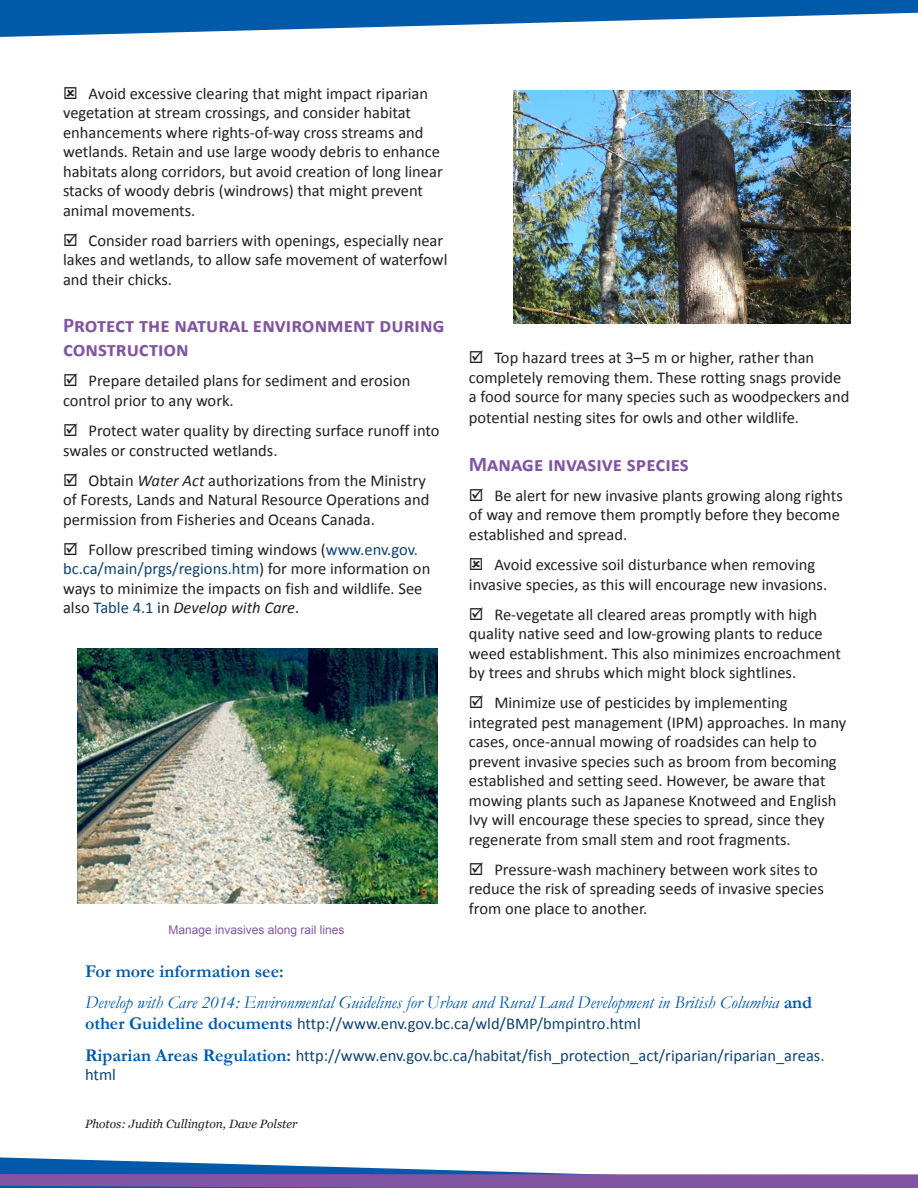
<style>
.page{position:relative;width:918px;height:1188px;background:#fff}
.page>*{position:absolute;margin:0;border:0;box-sizing:border-box;transform-origin:0 0}
.dwc_fs_header{font:700 21px/24px "Calibri";color:#8255a2}
.dwc_fs_intro{font:italic 18px "Garamond";color:#0159a9}
.dwc_fs_intro-2{font:700 18px "Garamond";color:#0159a9}
.t1{font:16.5px/19.5px "Calibri";color:#231f20}
.dwc_fs_intro-3{font:16.5px/19.5px "Calibri";color:#0e4370}
.dwc_bullet_yes{font:italic 12px "Georgia";color:#231f20}
.dwc_photo_caption{font:12px "Arial";color:#8255a2}
.s1{font-style:italic}
.s2{color:#0e4370}
.s3{font-weight:700;font-style:normal}
.s4{font-family:"Garamond";font-weight:700;font-size:18px;color:#0159a9}
</style>
<div class="page">
<svg style="left:0;top:0;width:918px;height:37px"></svg>
<img style="left:513px;top:90px;width:338px;height:234px">
<svg style="left:0;top:1157px;width:918px;height:31px"></svg>
<img style="left:77px;top:648px;width:360px;height:255px">
<p class="t1" style="left:63px;top:84px;width:381px;text-indent:26px">Avoid excessive clearing that might impact riparian vegetation at stream crossings, and consider habitat enhancements where rights-of-way cross streams and wetlands. Retain and use large woody debris to enhance habitats along corridors, but avoid creation of long linear stacks of woody debris (windrows) that might prevent animal movements.</p>
<p class="t1" style="left:63px;top:231px;width:386px;text-indent:26px">Consider road barriers with openings, especially near lakes and wetlands, to allow safe movement of waterfowl and their chicks.</p>
<p class="dwc_fs_header" style="left:63px;top:313px;width:383px">Protect the natural environment during construction</p>
<p class="t1" style="left:63px;top:371px;width:349px;text-indent:26px">Prepare detailed plans for sediment and erosion control prior to any work.</p>
<p class="t1" style="left:63px;top:421px;width:378px;text-indent:26px">Protect water quality by directing surface runoff into swales or constructed wetlands.</p>
<p class="t1" style="left:63px;top:471px;width:368px;text-indent:26px">Obtain <span class="s1">Water Act</span> authorizations from the Ministry of Forests, Lands and Natural Resource Operations and permission from Fisheries and Oceans Canada.</p>
<p class="t1" style="left:63px;top:540px;width:369px;text-indent:26px">Follow prescribed timing windows (<span class="s2">www.env.gov. bc.ca/main/prgs/regions.htm</span>) for more information on ways to minimize the impacts on fish and wildlife. See also <span class="s2">Table 4.1</span> in <span class="s1">Develop with Care</span>.</p>
<p class="dwc_photo_caption" style="left:168px;top:922px;width:178px">Manage invasives along rail lines</p>
<p class="t1" style="left:469px;top:348px;width:382px;text-align:center">Top hazard trees at 3–5 m or higher, rather than completely removing them. These rotting snags provide a food source for many species such as woodpeckers and</p>
<p class="t1" style="left:469px;top:408px;width:332px">potential nesting sites for owls and other wildlife.</p>
<p class="dwc_fs_header" style="left:469px;top:452px;width:222px">Manage invasive species</p>
<p class="t1" style="left:469px;top:486px;width:375px;text-indent:26px">Be alert for new invasive plants growing along rights of way and remove them promptly before they become established and spread.</p>
<p class="t1" style="left:469px;top:555px;width:360px;text-indent:26px">Avoid excessive soil disturbance when removing invasive species, as this will encourage new invasions.</p>
<p class="t1" style="left:469px;top:604px;width:374px;text-indent:26px">Re-vegetate all cleared areas promptly with high quality native seed and low-growing plants to reduce weed establishment. This also minimizes encroachment by trees and shrubs which might block sightlines.</p>
<p class="t1" style="left:469px;top:693px;width:379px;text-indent:26px">Minimize use of pesticides by implementing integrated pest management (IPM) approaches. In many cases, once-annual mowing of roadsides can help to prevent invasive species such as broom from becoming established and setting seed. However, be aware that mowing plants such as Japanese Knotweed and English Ivy will encourage these species to spread, since they regenerate from small stem and root fragments.</p>
<p class="t1" style="left:469px;top:860px;width:356px;text-indent:26px">Pressure-wash machinery between work sites to reduce the risk of spreading seeds of invasive species from one place to another.</p>
<p class="dwc_fs_intro-2" style="left:85px;top:959px;width:200px">For more information see:</p>
<p class="dwc_fs_intro" style="left:85px;top:990px;width:729px">Develop with Care 2014: Environmental Guidelines for Urban and Rural Land Development in British Columbia <span class="s3">and</span></p>
<p class="dwc_fs_intro-3" style="left:85px;top:1014px;width:557px"><span class="s4">other Guideline documents</span> http://www.env.gov.bc.ca/wld/BMP/bmpintro.html</p>
<p class="dwc_fs_intro-3" style="left:85px;top:1046px;width:741px"><span class="s4">Riparian Areas Regulation:</span> http://www.env.gov.bc.ca/habitat/fish_protection_act/riparian/riparian_areas. html</p>
<p class="dwc_bullet_yes" style="left:85px;top:1117px;width:214px">Photos: Judith Cullington, Dave Polster</p>
</div>
